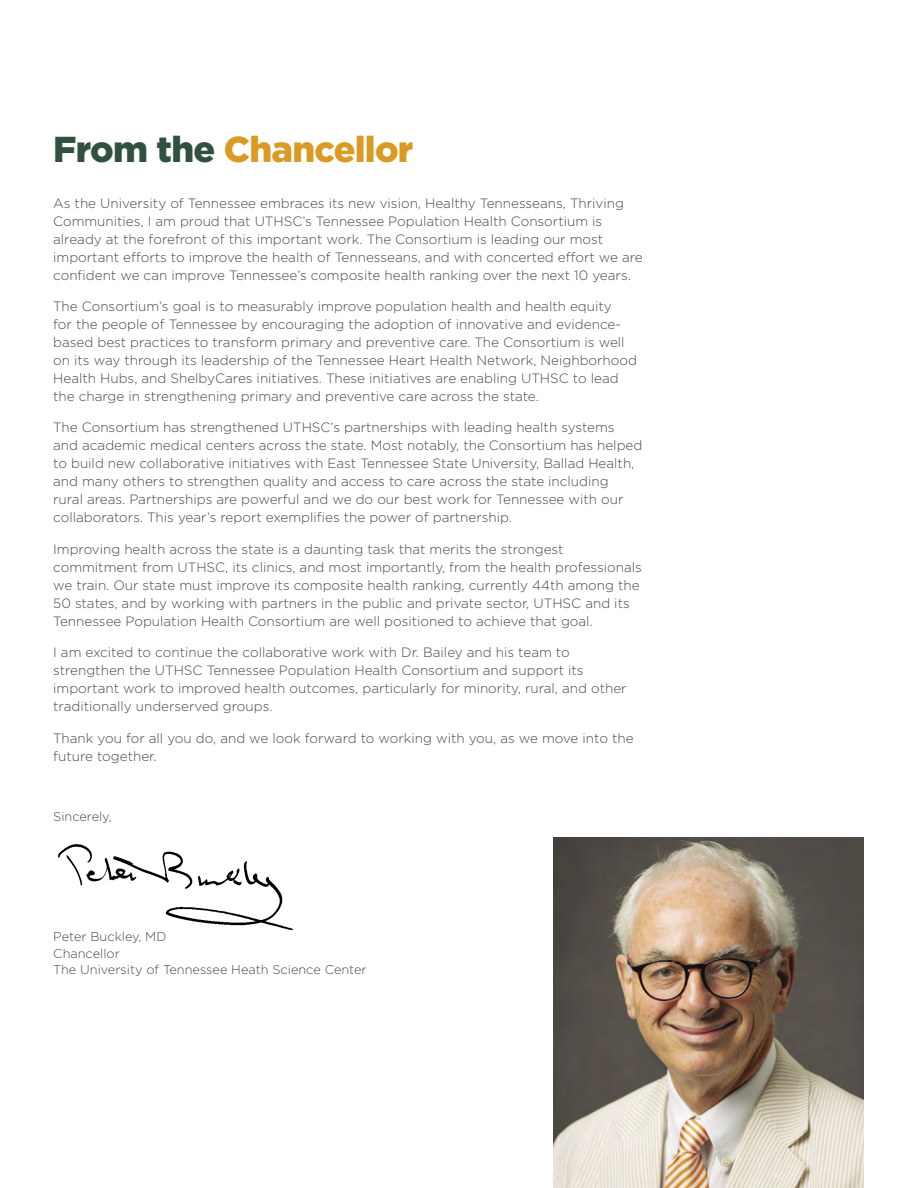
<style>
.page{position:relative;width:918px;height:1188px;background:#fff}
.page>*{position:absolute;margin:0;border:0;box-sizing:border-box;transform-origin:0 0}
.t1{font:900 36px "Gotham";letter-spacing:-.02em;color:#da9a23}
.t2{font:300 13.5px/18px "Gotham";color:#484848}
.t3{font:300 12.75px/16.5px "Gotham";color:#484848}
.s1{color:#30513d}
</style>
<div class="page">
<img style="left:57px;top:844px;width:236px;height:86px">
<img style="left:554px;top:837px;width:310px;height:351px">
<h1 class="t1" style="left:53px;top:125px;width:362px"><span class="s1">From the</span> Chancellor</h1>
<p class="t2" style="left:53px;top:193px;width:591px">As the University of Tennessee embraces its new vision, Healthy Tennesseans, Thriving Communities, I am proud that UTHSC’s Tennessee Population Health Consortium is already at the forefront of this important work. The Consortium is leading our most important efforts to improve the health of Tennesseans, and with concerted effort we are confident we can improve Tennessee’s composite health ranking over the next 10 years.</p>
<p class="t2" style="left:53px;top:297px;width:585px">The Consortium’s goal is to measurably improve population health and health equity<br>for the people of Tennessee by encouraging the adoption of innovative and evidence&shy;based best practices to transform primary and preventive care. The Consortium is well on its way through its leadership of the Tennessee Heart Health Network, Neighborhood Health Hubs, and ShelbyCares initiatives. These initiatives are enabling UTHSC to lead the charge in strengthening primary and preventive care across the state.</p>
<p class="t2" style="left:53px;top:418px;width:591px">The Consortium has strengthened UTHSC’s partnerships with leading health systems and academic medical centers across the state. Most notably, the Consortium has helped to build new collaborative initiatives with East Tennessee State University, Ballad Health, and many others to strengthen quality and access to care across the state including<br>rural areas. Partnerships are powerful and we do our best work for Tennessee with our collaborators. This year’s report exemplifies the power of partnership.</p>
<p class="t2" style="left:53px;top:540px;width:590px">Improving health across the state is a daunting task that merits the strongest commitment from UTHSC, its clinics, and most importantly, from the health professionals we train. Our state must improve its composite health ranking, currently 44th among the 50 states, and by working with partners in the public and private sector, UTHSC and its Tennessee Population Health Consortium are well positioned to achieve that goal.</p>
<p class="t2" style="left:53px;top:643px;width:575px">I am excited to continue the collaborative work with Dr. Bailey and his team to strengthen the UTHSC Tennessee Population Health Consortium and support its important work to improved health outcomes, particularly for minority, rural, and other traditionally underserved groups.</p>
<p class="t2" style="left:53px;top:729px;width:582px">Thank you for all you do, and we look forward to working with you, as we move into the future together.</p>
<p class="t3" style="left:53px;top:808px;width:60px">Sincerely,</p>
<p class="t3" style="left:53px;top:928px;width:315px">Peter Buckley, MD<br>Chancellor<br>The University of Tennessee Heath Science Center</p>
</div>
